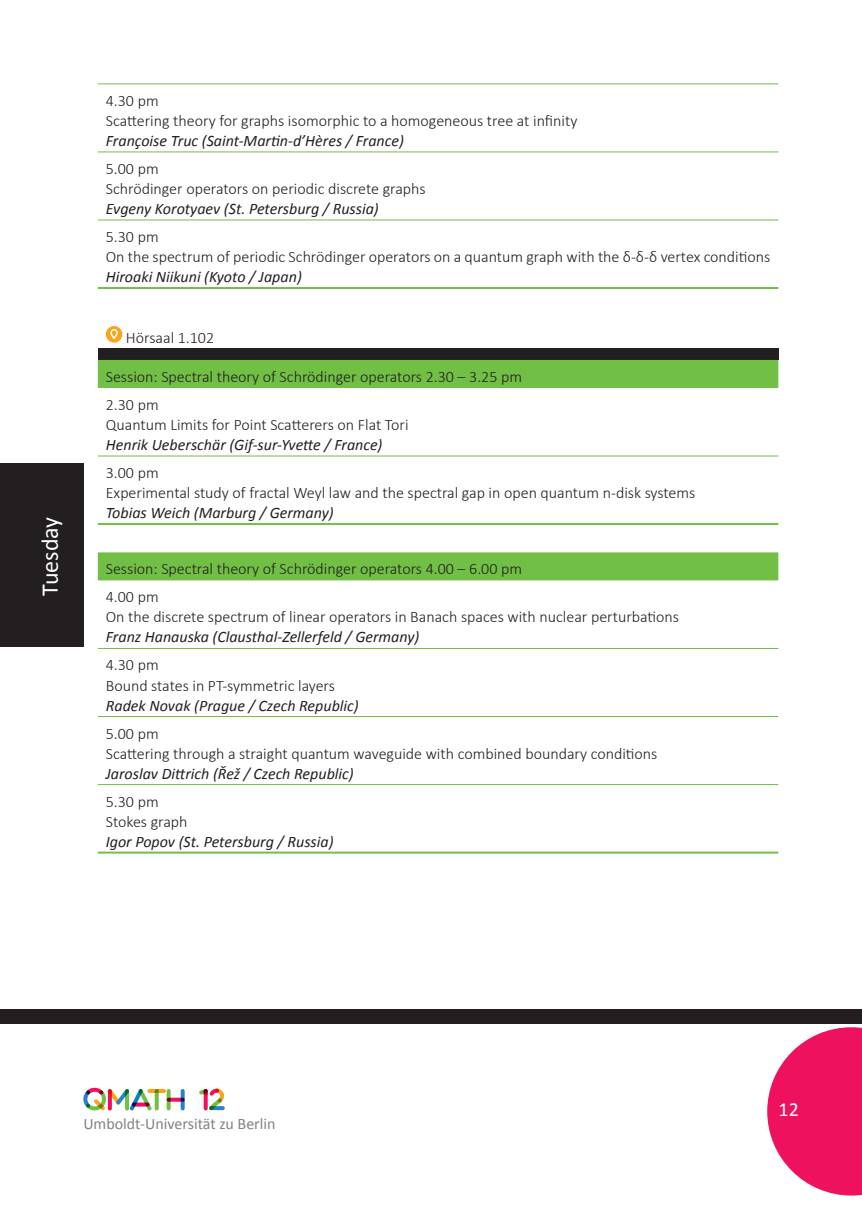
<style>
.page{position:relative;width:862px;height:1214px;background:#fff}
.page>*{position:absolute;margin:0;border:0;box-sizing:border-box;transform-origin:0 0}
.t1{font:24px "Calibri";color:#fff}
.t2{font:20px "Calibri";color:#fff}
.t3{font:300 16px/20px "Calibri";color:#231f20}
.t4{font:italic 16px "Calibri";color:#231f20}
.t5{font:16px "Calibri";color:#808285}
</style>
<div class="page">
<div style="left:0;top:1009px;width:862px;height:14px;background:#231f20"></div>
<svg style="left:83px;top:1087px;width:69px;height:23px"></svg>
<svg style="left:125px;top:1088px;width:4px;height:22px"></svg>
<svg style="left:108px;top:1088px;width:4px;height:22px"></svg>
<svg style="left:167px;top:1088px;width:4px;height:22px"></svg>
<svg style="left:181px;top:1088px;width:4px;height:22px"></svg>
<svg style="left:167px;top:1097px;width:18px;height:4px"></svg>
<svg style="left:155px;top:1088px;width:4px;height:22px"></svg>
<svg style="left:147px;top:1088px;width:19px;height:4px"></svg>
<hr style="left:204px;top:1088px;width:4px;height:22px;background:#ed115e;border-radius:2px">
<svg style="left:199px;top:1088px;width:25px;height:21px"></svg>
<svg style="left:209px;top:1105px;width:16px;height:4px"></svg>
<svg style="left:767px;top:1027px;width:95px;height:168px"></svg>
<div style="left:0;top:463px;width:83px;height:183px;background:#231f20"></div>
<div style="left:98px;top:348px;width:680px;height:12px;background:#231f20"></div>
<svg style="left:98px;top:360px;width:680px;height:220px"></svg>
<hr style="left:98px;top:287px;width:680px;height:2px;background:#71bf44">
<hr style="left:98px;top:851px;width:680px;height:2px;background:#71bf44">
<hr style="left:98px;top:648px;width:680px;height:1px;background:#71bf44">
<hr style="left:98px;top:716px;width:680px;height:1px;background:#71bf44">
<hr style="left:98px;top:784px;width:680px;height:1px;background:#71bf44">
<hr style="left:98px;top:455px;width:680px;height:1px;background:#71bf44">
<hr style="left:98px;top:523px;width:680px;height:2px;background:#71bf44">
<hr style="left:98px;top:83px;width:680px;height:1px;background:#71bf44">
<hr style="left:98px;top:151px;width:680px;height:1px;background:#71bf44">
<hr style="left:98px;top:219px;width:680px;height:1px;background:#71bf44">
<div style="left:106px;top:326px;width:16px;height:16px;background:#f9a51b;border-radius:50%"></div>
<div style="left:110px;top:329px;width:8px;height:10px;border:2px solid #fff;border-radius:3px"></div>
<h1 class="t1" style="left:35px;top:595px;width:80px;rotate:-90deg">Tuesday</h1>
<p class="t3" style="left:106px;top:90px;width:473px">4.30 pm<br>Scattering theory for graphs isomorphic to a homogeneous tree at infinity</p>
<p class="t4" style="left:106px;top:130px;width:299px">Françoise Truc (Saint-Martin-d’Hères / France)</p>
<p class="t3" style="left:106px;top:158px;width:321px">5.00 pm<br>Schrödinger operators on periodic discrete graphs</p>
<p class="t4" style="left:106px;top:198px;width:274px">Evgeny Korotyaev (St. Petersburg / Russia)</p>
<p class="t3" style="left:106px;top:226px;width:666px">5.30 pm<br>On the spectrum of periodic Schrödinger operators on a quantum graph with the δ-δ-δ vertex conditions</p>
<p class="t4" style="left:106px;top:266px;width:197px">Hiroaki Niikuni (Kyoto / Japan)</p>
<p class="t3" style="left:126px;top:327px;width:90px">Hörsaal 1.102</p>
<p class="t3" style="left:106px;top:362px;width:418px;line-height:28px">Session: Spectral theory of Schrödinger operators 2.30 – 3.25 pm<br>2.30 pm</p>
<p class="t3" style="left:106px;top:414px;width:304px">Quantum Limits for Point Scatterers on Flat Tori</p>
<p class="t4" style="left:106px;top:433px;width:278px">Henrik Ueberschär (Gif-sur-Yvette / France)</p>
<p class="t3" style="left:106px;top:462px;width:591px">3.00 pm<br>Experimental study of fractal Weyl law and the spectral gap in open quantum n-disk systems</p>
<p class="t4" style="left:106px;top:501px;width:229px">Tobias Weich (Marburg / Germany)</p>
<p class="t3" style="left:106px;top:555px;width:418px;line-height:28px">Session: Spectral theory of Schrödinger operators 4.00 – 6.00 pm<br>4.00 pm</p>
<p class="t3" style="left:106px;top:607px;width:575px">On the discrete spectrum of linear operators in Banach spaces with nuclear perturbations</p>
<p class="t4" style="left:106px;top:626px;width:315px">Franz Hanauska (Clausthal-Zellerfeld / Germany)</p>
<p class="t3" style="left:106px;top:655px;width:231px">4.30 pm<br>Bound states in PT-symmetric layers</p>
<p class="t4" style="left:106px;top:694px;width:254px">Radek Novak (Prague / Czech Republic)</p>
<p class="t3" style="left:106px;top:723px;width:553px">5.00 pm<br>Scattering through a straight quantum waveguide with combined boundary conditions</p>
<p class="t4" style="left:106px;top:762px;width:249px">Jaroslav Dittrich (Řež / Czech Republic)</p>
<p class="t3" style="left:106px;top:791px;width:83px">5.30 pm<br>Stokes graph</p>
<p class="t4" style="left:106px;top:830px;width:229px">Igor Popov (St. Petersburg / Russia)</p>
<p class="t5" style="left:83px;top:1113px;width:194px">Umboldt-Universität zu Berlin</p>
<p class="t2" style="left:778px;top:1096px;width:22px">12</p>
</div>
